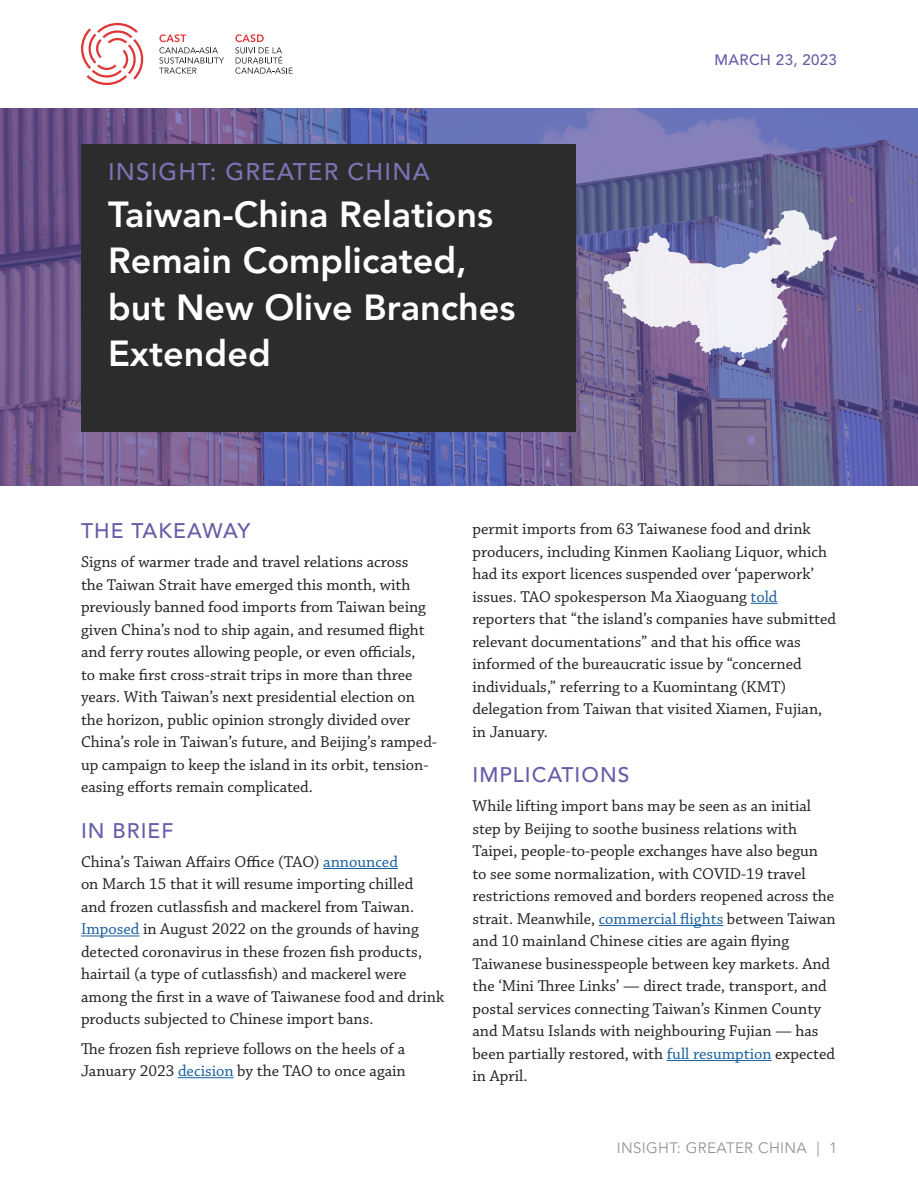
<style>
.page{position:relative;width:918px;height:1188px;background:#fff}
.page>*{position:absolute;margin:0;border:0;box-sizing:border-box;transform-origin:0 0}
.t1{font:800 36px/46.5px "Avenir LT Std";color:#fff}
.Insights{font:500 24px "Avenir LT Std";letter-spacing:.05em;color:#7a74b3}
.t2{font:500 21px "Avenir LT Std";letter-spacing:.05em;color:#655da8}
.Body{font:16.5px/22.5px "Chaparral Pro";color:#231f20}
.t3{font:15px "Avenir LT Std";letter-spacing:.025em;color:#939598}
.Date{font:500 15px "Avenir LT Std";letter-spacing:.025em;color:#655da8}
.s1{color:#175d9e}
</style>
<div class="page">
<img style="left:0;top:108px;width:918px;height:378px">
<svg style="left:81px;top:23px;width:63px;height:62px"></svg>
<svg style="left:159px;top:34px;width:65px;height:40px"></svg>
<svg style="left:235px;top:34px;width:58px;height:40px"></svg>
<div style="left:81px;top:144px;width:495px;height:288px;background:#2b2c2b"></div>
<hr style="left:323px;top:868px;width:75px;height:1px;background:#175d9e">
<hr style="left:81px;top:936px;width:58px;height:1px;background:#175d9e">
<hr style="left:178px;top:1077px;width:56px;height:1px;background:#175d9e">
<svg style="left:751px;top:603px;width:27px;height:1px"></svg>
<hr style="left:599px;top:925px;width:124px;height:1px;background:#175d9e">
<hr style="left:667px;top:1060px;width:105px;height:1px;background:#175d9e">
<svg style="left:604px;top:210px;width:233px;height:156px"></svg>
<p class="Insights" style="left:108px;top:158px;width:323px">INSIGHT: GREATER CHINA</p>
<h1 class="t1" style="left:108px;top:191px;width:409px">Taiwan-China Relations<br>Remain Complicated, but New Olive Branches<br>Extended</h1>
<p class="Date" style="left:715px;top:51px;width:124px">MARCH 23, 2023</p>
<h2 class="t2" style="left:81px;top:518px;width:171px">THE TAKEAWAY</h2>
<p class="Body" style="left:81px;top:551px;width:358px">Signs of warmer trade and travel relations across<br>the Taiwan Strait have emerged this month, with previously banned food imports from Taiwan being given China’s nod to ship again, and resumed flight and ferry routes allowing people, or even officials,<br>to make first cross-strait trips in more than three years. With Taiwan’s next presidential election on the horizon, public opinion strongly divided over China’s role in Taiwan’s future, and Beijing’s ramped&shy;up campaign to keep the island in its orbit, tension&shy;easing efforts remain complicated.</p>
<h2 class="t2" style="left:81px;top:818px;width:94px">IN BRIEF</h2>
<p class="Body" style="left:81px;top:851px;width:365px">China’s Taiwan Affairs Office (TAO) <span class="s1">announced<br></span>on March 15 that it will resume importing chilled<br>and frozen cutlassfish and mackerel from Taiwan.<br><span class="s1">Imposed</span> in August 2022 on the grounds of having detected coronavirus in these frozen fish products, hairtail (a type of cutlassfish) and mackerel were among the first in a wave of Taiwanese food and drink products subjected to Chinese import bans.</p>
<p class="Body" style="left:81px;top:1038px;width:326px">The frozen fish reprieve follows on the heels of a<br>January 2023 <span class="s1">decision</span> by the TAO to once again</p>
<p class="Body" style="left:472px;top:518px;width:365px">permit imports from 63 Taiwanese food and drink producers, including Kinmen Kaoliang Liquor, which had its export licences suspended over ‘paperwork’ issues. TAO spokesperson Ma Xiaoguang <span class="s1">told </span>reporters that “the island’s companies have submitted relevant documentations” and that his office was informed of the bureaucratic issue by “concerned individuals,” referring to a Kuomintang (KMT) delegation from Taiwan that visited Xiamen, Fujian, in January.</p>
<h2 class="t2" style="left:472px;top:763px;width:158px">IMPLICATIONS</h2>
<p class="Body" style="left:472px;top:796px;width:365px">While lifting import bans may be seen as an initial step by Beijing to soothe business relations with Taipei, people-to-people exchanges have also begun to see some normalization, with COVID-19 travel restrictions removed and borders reopened across the strait. Meanwhile, <span class="s1">commercial flights</span> between Taiwan and 10 mainland Chinese cities are again flying Taiwanese businesspeople between key markets. And the ‘Mini Three Links’ — direct trade, transport, and postal services connecting Taiwan’s Kinmen County and Matsu Islands with neighbouring Fujian — has been partially restored, with <span class="s1">full resumption</span> expected in April.</p>
<p class="t3" style="left:617px;top:1139px;width:222px">INSIGHT: GREATER CHINA | 1</p>
</div>
